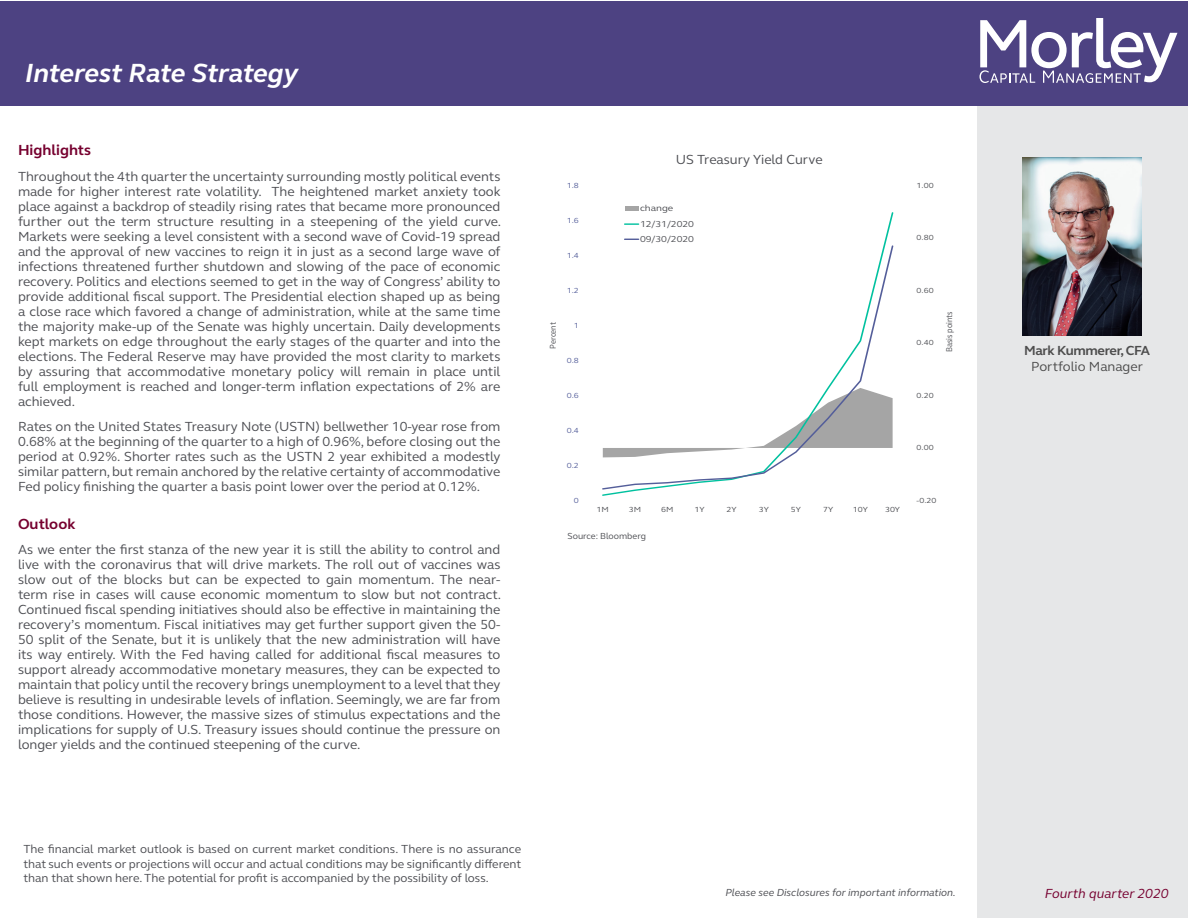
<style>
.page{position:relative;width:1188px;height:918px;background:#fff}
.page>*{position:absolute;margin:0;border:0;box-sizing:border-box;transform-origin:0 0}
.t1{font:italic 700 27px "FS Elliot Pro";letter-spacing:-.01em;color:#fff}
.Highlights_and_Outlo{font:700 15px "FS Elliot Pro";color:#76002f}
.Highlights_and_Outlo-2{font:13.5px/15px "FS Elliot Pro";color:#4d4e53;text-align:justify}
.t2{font:italic 13.5px "FS Elliot Pro";color:#76002f}
.t3{font:700 13.5px "FS Elliot Pro";letter-spacing:-.025em;color:#4d4d4d}
.t4{font:13.5px "FS Elliot Pro";color:#4d4d4d}
.t5{font:12px/14.4px "FS Elliot Pro";color:#4d4e53;text-align:justify}
.t6{font:italic 10.5px "FS Elliot Pro";color:#4d4e53}
.t7{font:9px "FS Elliot Pro";color:#4d4e53}
.t8{font:8.85px/15.1px "FS Elliot Pro";letter-spacing:-.005em;color:#4d4e53;scale:1.14 1}
.t9{font:8.55px "FS Elliot Pro";color:#4d4e53;scale:.88 1}
.t10{font:7.5px "FS Elliot Pro";letter-spacing:.005em;color:#4d4e53;scale:1.14 1}
.t11{font:7.5px "FS Elliot Pro";color:#545e9a;scale:1.14 1}
</style>
<div class="page">
<div style="left:977px;top:105px;width:211px;height:813px;background:#e6e7e8"></div>
<div style="left:1px;top:1px;width:1187px;height:105px;background:#4d4282"></div>
<svg style="left:980px;top:18px;width:197px;height:65px"></svg>
<img style="left:1023px;top:157px;width:119px;height:179px">
<svg style="left:602px;top:244px;width:292px;height:247px"></svg>
<hr style="left:625px;top:207px;width:14px;height:4px;background:#a5a5a5">
<svg style="left:625px;top:223px;width:14px;height:2px"></svg>
<svg style="left:625px;top:239px;width:14px;height:1px"></svg>
<p class="t1" style="left:25px;top:55px;width:274px">Interest Rate Strategy</p>
<p class="Highlights_and_Outlo" style="left:18px;top:140px;width:75px">Highlights</p>
<p class="Highlights_and_Outlo-2" style="left:18px;top:168px;width:485px">Throughout the 4th quarter the uncertainty surrounding mostly political events made for higher interest rate volatility. The heightened market anxiety took place against a backdrop of steadily rising rates that became more pronounced further out the term structure resulting in a steepening of the yield curve.<br>Markets were seeking a level consistent with a second wave of Covid-19 spread and the approval of new vaccines to reign it in just as a second large wave of infections threatened further shutdown and slowing of the pace of economic recovery. Politics and elections seemed to get in the way of Congress’ ability to provide additional fiscal support. The Presidential election shaped up as being a close race which favored a change of administration, while at the same time the majority make-up of the Senate was highly uncertain. Daily developments kept markets on edge throughout the early stages of the quarter and into the elections. The Federal Reserve may have provided the most clarity to markets by assuring that accommodative monetary policy will remain in place until full employment is reached and longer-term inflation expectations of 2% are achieved.</p>
<p class="Highlights_and_Outlo-2" style="left:18px;top:419px;width:484px">Rates on the United States Treasury Note (USTN) bellwether 10-year rose from 0.68% at the beginning of the quarter to a high of 0.96%, before closing out the period at 0.92%. Shorter rates such as the USTN 2 year exhibited a modestly similar pattern, but remain anchored by the relative certainty of accommodative Fed policy finishing the quarter a basis point lower over the period at 0.12%.</p>
<p class="Highlights_and_Outlo" style="left:18px;top:514px;width:59px">Outlook</p>
<p class="Highlights_and_Outlo-2" style="left:18px;top:542px;width:485px">As we enter the first stanza of the new year it is still the ability to control and live with the coronavirus that will drive markets. The roll out of vaccines was slow out of the blocks but can be expected to gain momentum. The near&shy;term rise in cases will cause economic momentum to slow but not contract.<br>Continued fiscal spending initiatives should also be effective in maintaining the recovery’s momentum. Fiscal initiatives may get further support given the 50- 50 split of the Senate, but it is unlikely that the new administration will have its way entirely. With the Fed having called for additional fiscal measures to support already accommodative monetary measures, they can be expected to maintain that policy until the recovery brings unemployment to a level that they believe is resulting in undesirable levels of inflation. Seemingly, we are far from those conditions. However, the massive sizes of stimulus expectations and the implications for supply of U.S. Treasury issues should continue the pressure on longer yields and the continued steepening of the curve.</p>
<p class="t11" style="left:567px;top:180px;width:12px">1.8</p>
<p class="t11" style="left:567px;top:215px;width:12px">1.6</p>
<p class="t11" style="left:567px;top:250px;width:12px">1.4</p>
<p class="t11" style="left:567px;top:285px;width:12px">1.2</p>
<p class="Highlights_and_Outlo-2" style="left:676px;top:151px;width:148px">US Treasury Yield Curve</p>
<p class="t8" style="left:640px;top:201px;width:49px">change<br>12/31/2020<br>09/30/2020</p>
<p class="t9" style="left:547px;top:349px;width:32px;rotate:-90deg">Percent</p>
<p class="t11" style="left:574px;top:320px;width:6px">1</p>
<p class="t11" style="left:567px;top:355px;width:12px">0.8</p>
<p class="t11" style="left:567px;top:390px;width:12px">0.6</p>
<p class="t11" style="left:567px;top:425px;width:12px">0.4</p>
<p class="t11" style="left:567px;top:460px;width:12px">0.2</p>
<p class="t11" style="left:574px;top:495px;width:6px">0</p>
<p class="t10" style="left:597px;top:505px;width:12px">1M</p>
<p class="t10" style="left:629px;top:505px;width:12px">3M</p>
<p class="t10" style="left:661px;top:505px;width:12px">6M</p>
<p class="t10" style="left:694px;top:505px;width:10px">1Y</p>
<p class="t10" style="left:727px;top:505px;width:10px">2Y</p>
<p class="t10" style="left:759px;top:505px;width:10px">3Y</p>
<p class="t10" style="left:791px;top:505px;width:10px">5Y</p>
<p class="t10" style="left:823px;top:505px;width:10px">7Y</p>
<p class="t10" style="left:853px;top:505px;width:15px">10Y</p>
<p class="t10" style="left:885px;top:505px;width:15px">30Y</p>
<p class="t7" style="left:568px;top:530px;width:80px">Source: Bloomberg</p>
<p class="t10" style="left:917px;top:180px;width:16px">1.00</p>
<p class="t10" style="left:917px;top:233px;width:16px">0.80</p>
<p class="t10" style="left:917px;top:285px;width:16px">0.60</p>
<p class="t10" style="left:917px;top:338px;width:16px">0.40</p>
<p class="t9" style="left:944px;top:352px;width:48px;rotate:-90deg">Basis points</p>
<p class="t10" style="left:917px;top:390px;width:16px">0.20</p>
<p class="t10" style="left:917px;top:443px;width:16px">0.00</p>
<p class="t10" style="left:917px;top:495px;width:19px">-0.20</p>
<p class="t3" style="left:1024px;top:341px;width:128px">Mark Kummerer, CFA</p>
<p class="t4" style="left:1031px;top:357px;width:113px">Portfolio Manager</p>
<p class="t5" style="left:23px;top:842px;width:499px">The financial market outlook is based on current market conditions. There is no assurance that such events or projections will occur and actual conditions may be significantly different than that shown here. The potential for profit is accompanied by the possibility of loss.</p>
<p class="t6" style="left:725px;top:885px;width:232px">Please see Disclosures for important information.</p>
<p class="t2" style="left:1045px;top:884px;width:125px">Fourth quarter 2020</p>
</div>
